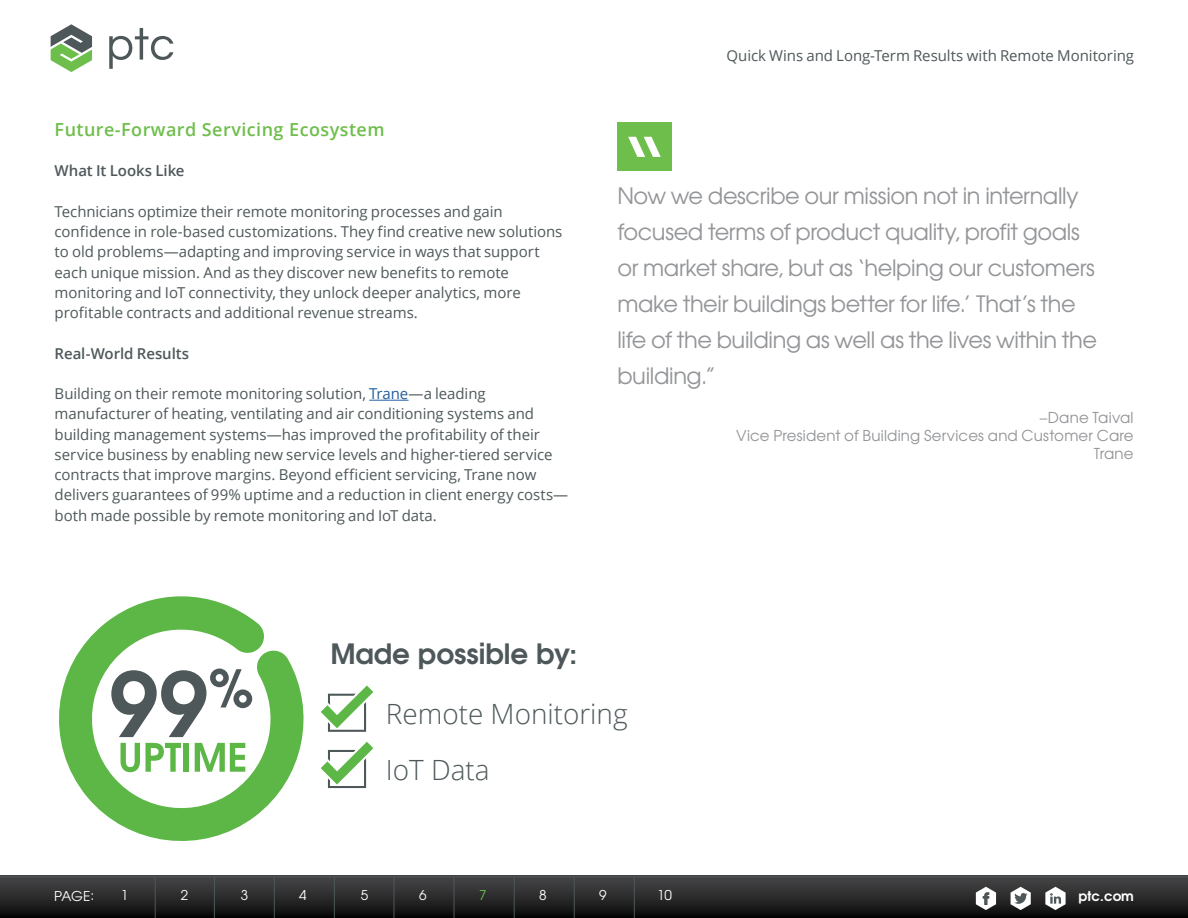
<style>
.page{position:relative;width:1188px;height:918px;background:#fff}
.page>*{position:absolute;margin:0;border:0;box-sizing:border-box;transform-origin:0 0}
.t1{font:300 27.9px/56.2px "Open Sans";color:#4e585a}
.t2{font:700 27.9px "Te X Gyre Adventor";color:#4e585a}
.t3{font:22.5px/36px "Te X Gyre Adventor";letter-spacing:-.015em;color:#939598}
.t4{font:600 18px "Open Sans";letter-spacing:.025em;color:#6ebe4b}
.t5{font:15px/20.2px "Open Sans";letter-spacing:-.005em;color:#4e585a}
.t6{font:15px/18px "Te X Gyre Adventor";letter-spacing:.01em;color:#939598;text-align:right}
.t7{font:600 15px "Open Sans";letter-spacing:-.005em;color:#4e585a}
.t8{font:13.5px "Te X Gyre Adventor";letter-spacing:-.015em;color:#fff}
.t9{font:700 13.5px "Te X Gyre Adventor";color:#fff}
.t10{font:13.5px "Te X Gyre Adventor";color:#6ebe4b}
.s1{color:#215e9e}
</style>
<div class="page">
<div style="left:0;top:876px;width:1188px;height:42px;background:linear-gradient(to bottom,#49484a,#0b0a0b)"></div>
<hr style="left:155px;top:877px;width:1px;height:41px;background:#4e585a">
<hr style="left:214px;top:877px;width:1px;height:41px;background:#4e585a">
<hr style="left:274px;top:877px;width:1px;height:41px;background:#4e585a">
<hr style="left:334px;top:877px;width:1px;height:41px;background:#4e585a">
<hr style="left:394px;top:877px;width:1px;height:41px;background:#4e585a">
<hr style="left:454px;top:877px;width:1px;height:41px;background:#4e585a">
<hr style="left:0;top:877px;width:1188px;height:1px;background:#4e585a">
<hr style="left:514px;top:877px;width:1px;height:41px;background:#4e585a">
<hr style="left:574px;top:877px;width:1px;height:41px;background:#4e585a">
<hr style="left:634px;top:877px;width:1px;height:41px;background:#4e585a">
<svg style="left:51px;top:24px;width:41px;height:48px"></svg>
<svg style="left:109px;top:28px;width:64px;height:41px"></svg>
<svg style="left:1045px;top:887px;width:21px;height:23px"></svg>
<svg style="left:976px;top:887px;width:20px;height:23px"></svg>
<svg style="left:1011px;top:887px;width:20px;height:23px"></svg>
<hr style="left:369px;top:400px;width:40px;height:1px;background:#215e9e">
<div style="left:617px;top:122px;width:55px;height:49px;background:#6ebe4b"></div>
<svg style="left:628px;top:137px;width:33px;height:20px"></svg>
<svg style="left:59px;top:596px;width:245px;height:245px"></svg>
<svg style="left:111px;top:669px;width:141px;height:68px"></svg>
<svg style="left:121px;top:743px;width:60px;height:29px"></svg>
<div style="left:184px;top:743px;width:5px;height:29px;background:#5cb747"></div>
<svg style="left:195px;top:743px;width:50px;height:29px"></svg>
<svg style="left:321px;top:685px;width:52px;height:47px"></svg>
<svg style="left:321px;top:742px;width:52px;height:46px"></svg>
<p class="t4" style="left:55px;top:117px;width:331px">Future-Forward Servicing Ecosystem</p>
<p class="t7" style="left:55px;top:160px;width:131px">What It Looks Like</p>
<p class="t5" style="left:55px;top:201px;width:509px">Technicians optimize their remote monitoring processes and gain confidence in role-based customizations. They find creative new solutions to old problems—adapting and improving service in ways that support each unique mission. And as they discover new benefits to remote monitoring and IoT connectivity, they unlock deeper analytics, more profitable contracts and additional revenue streams.</p>
<p class="t7" style="left:55px;top:343px;width:136px">Real-World Results</p>
<p class="t5" style="left:55px;top:383px;width:515px">Building on their remote monitoring solution, <span class="s1">Trane</span>—a leading manufacturer of heating, ventilating and air conditioning systems and building management systems—has improved the profitability of their service business by enabling new service levels and higher-tiered service contracts that improve margins. Beyond efficient servicing, Trane now delivers guarantees of 99% uptime and a reduction in client energy costs— both made possible by remote monitoring and IoT data.</p>
<p class="t5" style="left:727px;top:45px;width:409px">Quick Wins and Long-Term Results with Remote Monitoring</p>
<p class="t3" style="left:617px;top:177px;width:481px">Now we describe our mission not in internally focused terms of product quality, profit goals or market share, but as ‘helping our customers make their buildings better for life.’ That’s the life of the building as well as the lives within the building.”</p>
<p class="t6" style="left:736px;top:407px;width:399px">–Dane Taival<br>Vice President of Building Services and Customer Care<br>Trane</p>
<h1 class="t2" style="left:330px;top:629px;width:248px">Made possible by:</h1>
<h1 class="t1" style="left:386px;top:685px;width:243px">Remote Monitoring<br>IoT Data</h1>
<p class="t8" style="left:54px;top:886px;width:42px">PAGE:</p>
<p class="t8" style="left:121px;top:884px;width:9px">1</p>
<p class="t8" style="left:181px;top:884px;width:9px">2</p>
<p class="t8" style="left:241px;top:884px;width:9px">3</p>
<p class="t8" style="left:299px;top:884px;width:9px">4</p>
<p class="t8" style="left:361px;top:884px;width:9px">5</p>
<p class="t8" style="left:419px;top:884px;width:9px">6</p>
<p class="t10" style="left:479px;top:884px;width:9px">7</p>
<p class="t8" style="left:539px;top:884px;width:9px">8</p>
<p class="t8" style="left:599px;top:884px;width:9px">9</p>
<p class="t8" style="left:657px;top:884px;width:16px">10</p>
<p class="t9" style="left:1079px;top:885px;width:57px">ptc.com</p>
</div>
